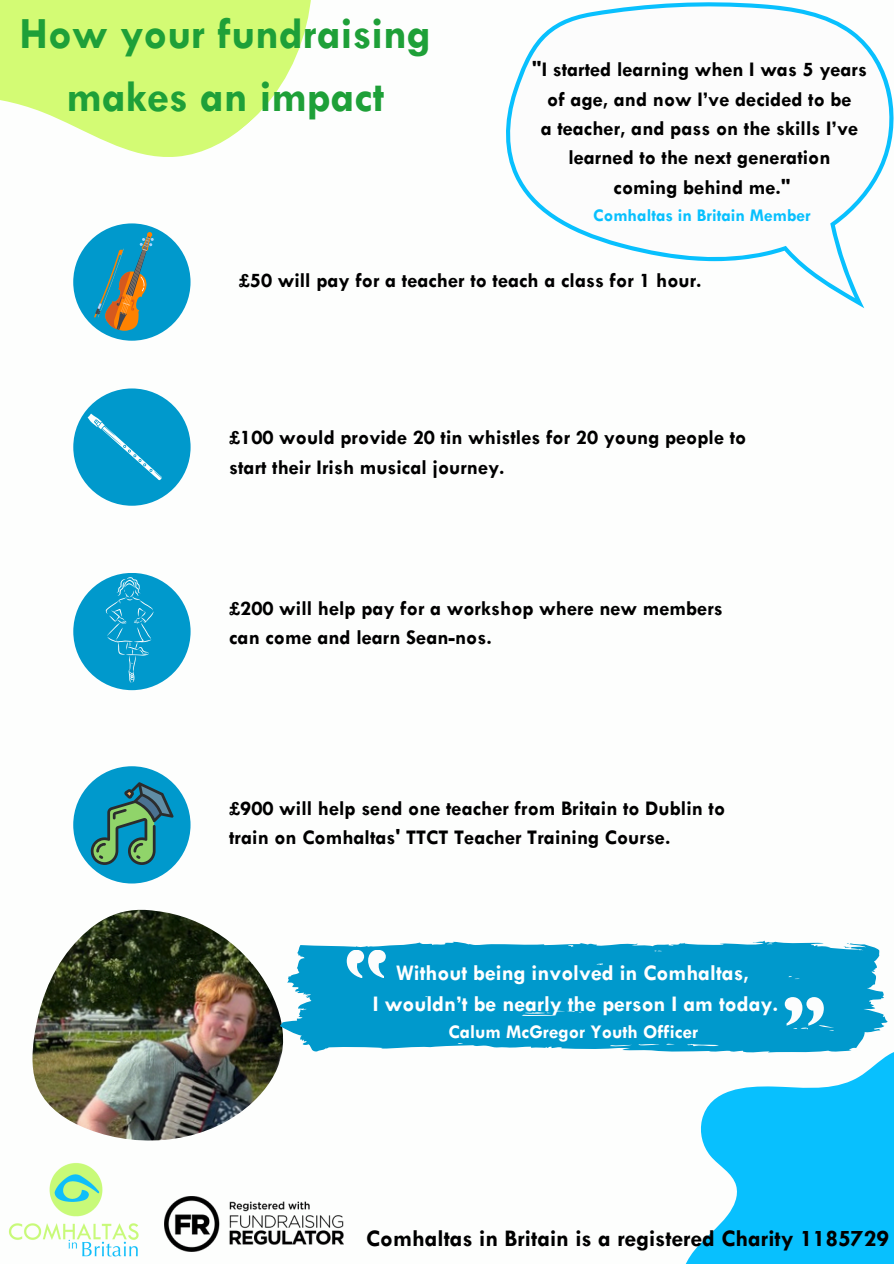
<style>
.page{position:relative;width:894px;height:1264px;background:#fff}
.page>*{position:absolute;margin:0;border:0;box-sizing:border-box;transform-origin:0 0}
.t1{font:700 45px/63px "Tw Cen";color:#1ea038;text-align:center}
.t2{font:700 24px "Tw Cen";color:#000}
.t3{font:700 22.5px/31.5px "Tw Cen";color:#fff;text-align:center}
.t4{font:700 21px/29.2px "Tw Cen";color:#000}
.t5{font:700 19.5px "Tw Cen";color:#fff}
.t6{font:700 18px "Tw Cen";color:#08c0fe}
</style>
<div class="page">
<img style="left:8px;top:1163px;width:131px;height:94px">
<svg style="left:686px;top:1052px;width:207px;height:211px;fill:#08c0fe"></svg>
<div style="left:73px;top:388px;width:117px;height:117px;background:#09c;border-radius:50%"></div>
<div style="left:73px;top:573px;width:117px;height:117px;background:#09c;border-radius:50%"></div>
<svg style="left:0;top:0;width:311px;height:341px"></svg>
<svg style="left:506px;top:2px;width:387px;height:306px"></svg>
<div style="left:73px;top:766px;width:117px;height:117px;background:#09c;border-radius:50%"></div>
<svg style="left:90px;top:782px;width:83px;height:83px"></svg>
<svg style="left:105px;top:577px;width:48px;height:105px"></svg>
<img style="left:32px;top:909px;width:250px;height:231px">
<svg style="left:280px;top:940px;width:607px;height:113px;background:#20a5d2"></svg>
<svg style="left:346px;top:950px;width:40px;height:27px"></svg>
<svg style="left:784px;top:997px;width:39px;height:28px"></svg>
<svg style="left:88px;top:413px;width:74px;height:67px"></svg>
<img style="left:165px;top:1196px;width:179px;height:55px">
<p class="t1" style="left:20px;top:2px;width:412px">How your fundraising makes an impact</p>
<p class="t4" style="left:531px;top:55px;width:337px">"I started learning when I was 5 years</p>
<p class="t4" style="left:547px;top:85px;width:306px">of age, and now I’ve decided to be</p>
<p class="t4" style="left:540px;top:114px;width:319px">a teacher, and pass on the skills I’ve</p>
<h1 class="t4" style="left:568px;top:143px;width:264px">learned to the next generation</h1>
<p class="t4" style="left:613px;top:172px;width:179px">coming behind me."</p>
<p class="t6" style="left:593px;top:205px;width:219px">Comhaltas in Britain Member</p>
<p class="t4" style="left:239px;top:266px;width:464px">£50 will pay for a teacher to teach a class for 1 hour.</p>
<p class="t4" style="left:229px;top:423px;width:518px">£100 would provide 20 tin whistles for 20 young people to start their Irish musical journey.</p>
<p class="t4" style="left:229px;top:593px;width:495px">£200 will help pay for a workshop where new members can come and learn Sean-nos.</p>
<p class="t4" style="left:229px;top:793px;width:497px">£900 will help send one teacher from Britain to Dublin to train on Comhaltas' TTCT Teacher Training Course.</p>
<p class="t3" style="left:373px;top:956px;width:407px">Without being involved in Comhaltas,<br>I wouldn’t be nearly the person I am today.</p>
<p class="t5" style="left:448px;top:1021px;width:251px">Calum McGregor Youth Officer</p>
<p class="t2" style="left:366px;top:1225px;width:524px">Comhaltas in Britain is a registered Charity 1185729</p>
</div>
